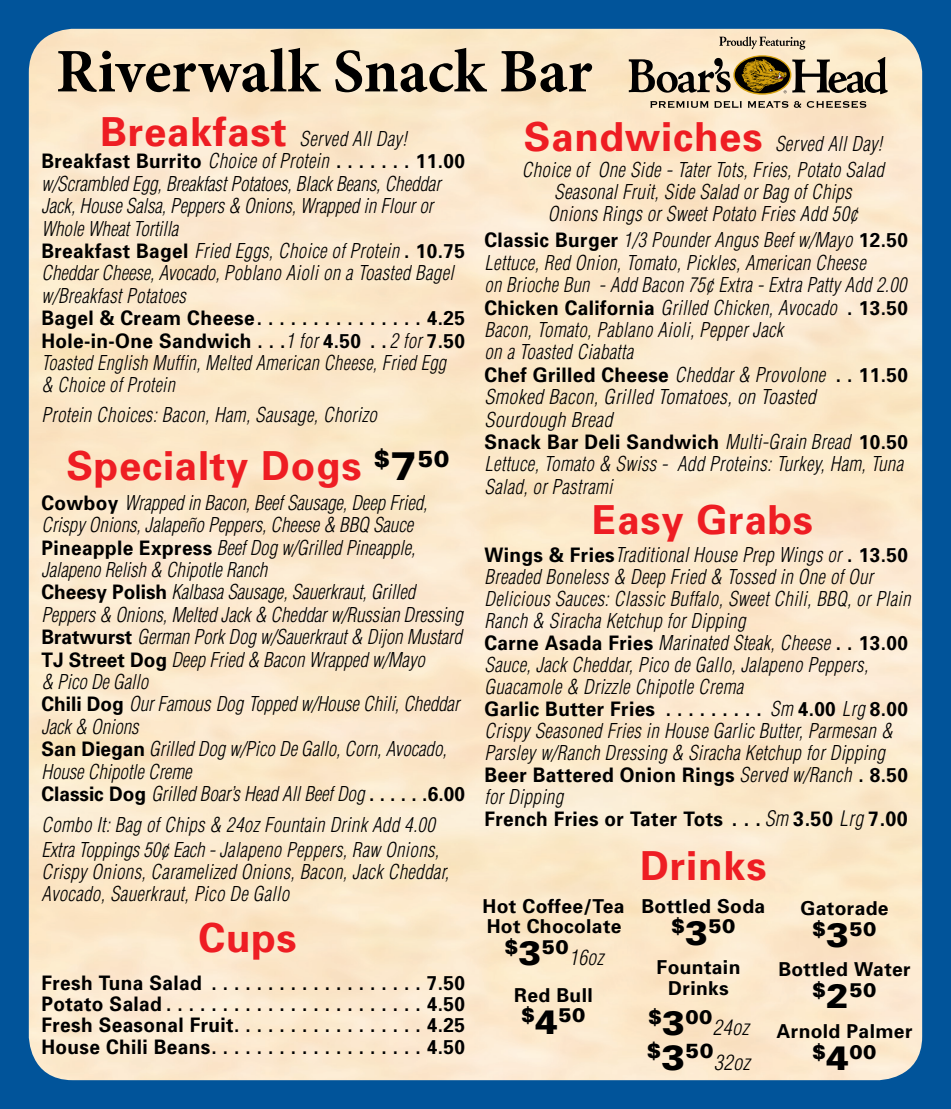
<style>
.page{position:relative;width:951px;height:1109px;background:#fff}
.page>*{position:absolute;margin:0;border:0;box-sizing:border-box;transform-origin:0 0}
.t1{font:700 62px "Minion Pro";color:#000}
.t2{font:700 40px "Univers";letter-spacing:.02em;color:#ee1d23}
.t3{font:italic 300 condensed 21.2px "Helvetica";color:#000;scale:.9 1}
.t4{font:italic 300 condensed 20.8px "Helvetica";letter-spacing:.02em;color:#000}
.t5{font:italic 300 condensed 20.8px "Helvetica";letter-spacing:.02em;color:#000;scale:.95 1}
.t6{font:900 20.52px "Univers";color:#000}
.t7{font:italic 300 condensed 20px/22.4px "Helvetica";letter-spacing:.02em;color:#000;scale:.95 1}
.t8{font:italic 300 condensed 20px/22.4px "Helvetica";color:#000;scale:.95 1}
.t9{font:700 20px "Univers";letter-spacing:.02em;color:#000;scale:.95 1}
.t10{font:italic 300 condensed 20px "Helvetica";letter-spacing:.02em;color:#000;scale:.92 1}
.t11{font:italic 300 condensed 20px "Helvetica";letter-spacing:.02em;color:#000}
.t12{font:italic 300 condensed 20px "Helvetica";letter-spacing:.02em;color:#000;scale:.93 1}
.t13{font:900 19.84px "Univers";letter-spacing:.02em;color:#000}
.t14{font:700 19.2px "Univers";letter-spacing:.02em;color:#000}
.s1{font-family:"Univers";font-weight:700;font-style:normal;font-stretch:normal;font-size:40px;color:#ee1d23}
.s2{font-family:"Helvetica";font-weight:300;font-style:italic;font-stretch:condensed}
.s3{font-family:"Univers";font-weight:700;font-style:normal;font-stretch:normal}
.s4{font-weight:900;color:#000}
.s5{font-size:20.8px}
.s6{font-family:"Helvetica";font-weight:300;font-style:italic;font-stretch:condensed;font-size:20.8px}
.s7{font-size:34px}
.s8{font-size:35.2px}
</style>
<div class="page">
<div style="left:0;top:0;width:950px;height:1109px;background:#01549a"></div>
<img style="left:29px;top:29px;width:893px;height:1051px">
<svg style="left:628px;top:57px;width:259px;height:37px;background:#9d8e70"></svg>
<svg style="left:719px;top:37px;width:86px;height:13px"></svg>
<svg style="left:650px;top:101px;width:58px;height:7px"></svg>
<svg style="left:714px;top:101px;width:27px;height:7px"></svg>
<svg style="left:747px;top:101px;width:119px;height:7px"></svg>
<p class="t1" style="left:56px;top:28px;width:538px">Riverwalk Snack Bar</p>
<p class="t7" style="left:100px;top:127px;width:324px"><span class="s1">Breakfast</span> Served All Day!</p>
<p class="t9" style="left:41px;top:148px;width:447px">Breakfast Burrito <span class="s2">Choice of Protein</span> . . . . . . . 11.00</p>
<p class="t8" style="left:41px;top:172px;width:421px">w/Scrambled Egg, Breakfast Potatoes, Black Beans, Cheddar<br>Jack, House Salsa, Peppers &amp; Onions, Wrapped in Flour or<br>Whole Wheat Tortilla</p>
<p class="t7" style="left:41px;top:239px;width:447px"><span class="s3">Breakfast Bagel</span> Fried Eggs, Choice of Protein <span class="s3">. 10.75</span></p>
<p class="t7" style="left:41px;top:262px;width:435px">Cheddar Cheese, Avocado, Poblano Aioli on a Toasted Bagel</p>
<p class="t7" style="left:41px;top:284px;width:154px">w/Breakfast Potatoes</p>
<p class="t9" style="left:41px;top:305px;width:447px">Bagel &amp; Cream Cheese . . . . . . . . . . . . . . . 4.25</p>
<p class="t9" style="left:41px;top:328px;width:447px">Hole-in-One Sandwich . . .<span class="s2">1 for</span> 4.50 . <span class="s2">2 for</span> 7.50</p>
<p class="t10" style="left:41px;top:351px;width:441px">Toasted English Muffin, Melted American Cheese, Fried Egg</p>
<p class="t10" style="left:41px;top:373px;width:146px">&amp; Choice of Protein</p>
<p class="t7" style="left:41px;top:403px;width:355px">Protein Choices: Bacon, Ham, Sausage, Chorizo</p>
<p class="t2" style="left:66px;top:440px;width:384px">Specialty Dogs <sup>$</sup><span class="s4">7</span><sup>50</sup></p>
<p class="t8" style="left:41px;top:491px;width:408px"><span class="s3">Cowboy</span> Wrapped in Bacon, Beef Sausage, Deep Fried,</p>
<p class="t8" style="left:41px;top:514px;width:393px">Crispy Onions, Jalapeño Peppers, Cheese &amp; BBQ Sauce</p>
<p class="t8" style="left:41px;top:536px;width:395px"><span class="s3">Pineapple Express</span> Beef Dog w/Grilled Pineapple,</p>
<p class="t8" style="left:41px;top:558px;width:239px">Jalapeno Relish &amp; Chipotle Ranch</p>
<p class="t8" style="left:41px;top:581px;width:395px"><span class="s3">Cheesy Polish</span> Kalbasa Sausage, Sauerkraut, Grilled</p>
<p class="t8" style="left:41px;top:603px;width:445px">Peppers &amp; Onions, Melted Jack &amp; Cheddar w/Russian Dressing</p>
<p class="t8" style="left:41px;top:626px;width:444px"><span class="s3">Bratwurst</span> German Pork Dog w/Sauerkraut &amp; Dijon Mustard</p>
<p class="t8" style="left:41px;top:648px;width:405px"><span class="s3">TJ Street Dog</span> Deep Fried &amp; Bacon Wrapped w/Mayo</p>
<p class="t8" style="left:41px;top:670px;width:114px">&amp; Pico De Gallo</p>
<p class="t8" style="left:41px;top:693px;width:441px"><span class="s3">Chili Dog</span> Our Famous Dog Topped w/House Chili, Cheddar<br>Jack &amp; Onions</p>
<p class="t8" style="left:41px;top:738px;width:428px"><span class="s3">San Diegan</span> Grilled Dog w/Pico De Gallo, Corn, Avocado,<br>House Chipotle Creme</p>
<p class="t8" style="left:41px;top:782px;width:447px"><span class="s3">Classic Dog</span> Grilled Boar’s Head All Beef Dog <span class="s3">. . . . . 6.00</span></p>
<p class="t7" style="left:41px;top:814px;width:415px">Combo It: Bag of Chips &amp; 24oz Fountain Drink Add 4.00</p>
<p class="t7" style="left:41px;top:838px;width:430px">Extra Toppings 50¢ Each - Jalapeno Peppers, Raw Onions,<br>Crispy Onions, Caramelized Onions, Bacon, Jack Cheddar,<br>Avocado, Sauerkraut, Pico De Gallo</p>
<p class="t7" style="left:524px;top:132px;width:378px"><span class="s1">Sandwiches</span> Served All Day!</p>
<p class="t7" style="left:522px;top:158px;width:383px">Choice of One Side - Tater Tots, Fries, Potato Salad</p>
<p class="t7" style="left:554px;top:180px;width:314px">Seasonal Fruit, Side Salad or Bag of Chips</p>
<p class="t7" style="left:548px;top:203px;width:328px">Onions Rings or Sweet Potato Fries Add 50¢</p>
<p class="t7" style="left:484px;top:229px;width:447px"><span class="s3">Classic Burger</span> 1/3 Pounder Angus Beef w/Mayo <span class="s3">12.50</span></p>
<p class="t7" style="left:484px;top:251px;width:403px">Lettuce, Red Onion, Tomato, Pickles, American Cheese</p>
<p class="t12" style="left:484px;top:273px;width:455px">on Brioche Bun - Add Bacon 75¢ Extra - Extra Patty Add 2.00</p>
<p class="t9" style="left:484px;top:295px;width:447px">Chicken California <span class="s2">Grilled Chicken, Avocado</span> . 13.50</p>
<p class="t7" style="left:484px;top:318px;width:316px">Bacon, Tomato, Pablano Aioli, Pepper Jack</p>
<p class="t7" style="left:484px;top:341px;width:158px">on a Toasted Ciabatta</p>
<p class="t9" style="left:484px;top:362px;width:447px">Chef Grilled Cheese <span class="s2">Cheddar &amp; Provolone</span> . . 11.50</p>
<p class="t11" style="left:484px;top:385px;width:333px">Smoked Bacon, Grilled Tomatoes, on Toasted</p>
<p class="t11" style="left:484px;top:408px;width:129px">Sourdough Bread</p>
<p class="t9" style="left:484px;top:429px;width:447px">Snack Bar Deli Sandwich <span class="s2">Multi-Grain Bread</span> 10.50</p>
<p class="t7" style="left:484px;top:453px;width:442px">Lettuce, Tomato &amp; Swiss - Add Proteins: Turkey, Ham, Tuna<br>Salad, or Pastrami</p>
<p class="t2" style="left:592px;top:494px;width:222px">Easy Grabs</p>
<p class="t7" style="left:484px;top:543px;width:447px"><span class="s3">Wings &amp; Fries</span>Traditional House Prep Wings or <span class="s3">. 13.50</span></p>
<p class="t7" style="left:484px;top:565px;width:410px">Breaded Boneless &amp; Deep Fried &amp; Tossed in One of Our</p>
<p class="t7" style="left:484px;top:587px;width:450px;line-height:22px">Delicious Sauces: Classic Buffalo, Sweet Chili, BBQ, or Plain<br>Ranch &amp; Siracha Ketchup for Dipping</p>
<p class="t9" style="left:484px;top:630px;width:447px">Carne Asada Fries <span class="s2">Marinated Steak, Cheese</span> . . 13.00</p>
<p class="t7" style="left:484px;top:653px;width:405px">Sauce, Jack Cheddar, Pico de Gallo, Jalapeno Peppers,</p>
<p class="t7" style="left:484px;top:675px;width:274px">Guacamole &amp; Drizzle Chipotle Crema</p>
<p class="t9" style="left:484px;top:696px;width:447px">Garlic Butter Fries . . . . . . . . . <span class="s2">Sm</span> 4.00 <span class="s2">Lrg</span> 8.00</p>
<p class="t7" style="left:484px;top:719px;width:431px;line-height:22px">Crispy Seasoned Fries in House Garlic Butter, Parmesan &amp;<br>Parsley w/Ranch Dressing &amp; Siracha Ketchup for Dipping</p>
<p class="t9" style="left:484px;top:762px;width:447px">Beer Battered Onion Rings <span class="s2">Served w/Ranch</span> . 8.50</p>
<p class="t7" style="left:484px;top:785px;width:84px">for Dipping</p>
<p class="t9" style="left:484px;top:806px;width:447px">French Fries or Tater Tots <span class="s5">. .</span> <span class="s6">Sm</span> <span class="s5">3.50</span> <span class="s6">Lrg</span> <span class="s5">7.00</span></p>
<p class="t3" style="left:355px;top:181px;width:90px">Roll Hero</p>
<p class="t2" style="left:640px;top:840px;width:128px">Drinks</p>
<p class="t14" style="left:482px;top:893px;width:143px">Hot Coffee/Tea</p>
<p class="t14" style="left:486px;top:914px;width:136px">Hot Chocolate</p>
<p class="t13" style="left:505px;top:935px;width:65px">$<span class="s7">3</span>50</p>
<p class="t5" style="left:569px;top:946px;width:37px">16oz</p>
<p class="t14" style="left:514px;top:982px;width:80px">Red Bull</p>
<p class="t13" style="left:521px;top:1003px;width:65px">$<span class="s7">4</span>50</p>
<p class="t14" style="left:641px;top:893px;width:125px">Bottled Soda</p>
<p class="t13" style="left:671px;top:914px;width:65px">$<span class="s7">3</span>50</p>
<p class="t14" style="left:656px;top:955px;width:85px">Fountain</p>
<p class="t14" style="left:668px;top:976px;width:62px">Drinks</p>
<p class="t13" style="left:648px;top:1004px;width:65px">$<span class="s7">3</span>00</p>
<p class="t4" style="left:712px;top:1015px;width:37px">24oz</p>
<p class="t6" style="left:647px;top:1038px;width:68px">$<span class="s8">3</span>50</p>
<p class="t14" style="left:800px;top:896px;width:90px">Gatorade</p>
<p class="t13" style="left:812px;top:916px;width:65px">$<span class="s7">3</span>50</p>
<p class="t14" style="left:778px;top:957px;width:134px">Bottled Water</p>
<p class="t13" style="left:812px;top:977px;width:65px">$<span class="s7">2</span>50</p>
<p class="t14" style="left:776px;top:1019px;width:137px">Arnold Palmer</p>
<p class="t13" style="left:812px;top:1039px;width:65px">$<span class="s7">4</span>00</p>
<p class="t2" style="left:199px;top:912px;width:99px">Cups</p>
<p class="t9" style="left:41px;top:970px;width:447px">Fresh Tuna Salad . . . . . . . . . . . . . . . . . . . 7.50</p>
<p class="t9" style="left:41px;top:991px;width:447px">Potato Salad . . . . . . . . . . . . . . . . . . . . . . . 4.50</p>
<p class="t9" style="left:41px;top:1012px;width:447px">Fresh Seasonal Fruit . . . . . . . . . . . . . . . . . 4.25</p>
<p class="t9" style="left:41px;top:1033px;width:447px">House Chili Beans . . . . . . . . . . . . . . . . . . . 4.50</p>
<p class="t4" style="left:713px;top:1050px;width:37px">32oz</p>
</div>
